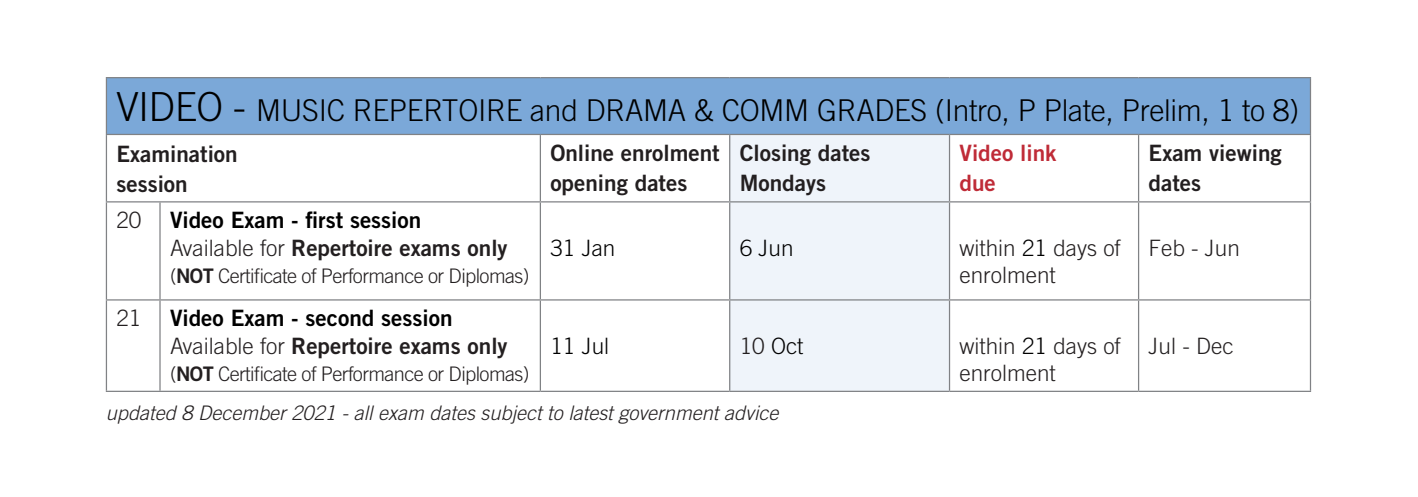
<style>
.page{position:relative;width:1418px;height:497px;background:#fff}
.page>*{position:absolute;margin:0;border:0;box-sizing:border-box;transform-origin:0 0}
.Paragraph_Style_1{font:300 30px "Trade Gothic LT Std";letter-spacing:-.01em;color:#000}
.Table_Body{font:22.5px/27.5px "Trade Gothic LT Std Bd 2";color:#000}
.Table_column_heading{font:22.5px/30px "Trade Gothic LT Std Bd 2";color:#231f20}
.Table_Body-2{font:300 22.5px/27.5px "Trade Gothic LT Std";color:#231f20}
.Table_Body-3{font:300 22.5px "Trade Gothic LT Std";color:#000}
.Table_column_heading-2{font:22.5px/30px "Trade Gothic LT Std Bd 2";color:#bf2b37}
.Table_Body-4{font:300 20px "Trade Gothic LT Std";letter-spacing:-.03em;color:#231f20}
.t1{font:italic 300 20px "Trade Gothic LT Std";color:#231f20}
.s1{font-size:40px}
.s2{font-family:"Trade Gothic LT Std";font-weight:300;color:#231f20}
.s3{color:#231f20}
.s4{font-family:"Trade Gothic LT Std Bd 2";font-weight:400}
.s5{color:#000}
</style>
<div class="page">
<div style="left:106px;top:78px;width:1204px;height:56px;background:#7ba8d8"></div>
<div style="left:730px;top:135px;width:218px;height:255px;background:#eff4fa"></div>
<hr style="left:106px;top:77px;width:54px;height:1px;background:#808285">
<hr style="left:106px;top:78px;width:1px;height:56px;background:#808285">
<hr style="left:160px;top:77px;width:380px;height:1px;background:#808285">
<hr style="left:540px;top:77px;width:189px;height:1px;background:#808285">
<hr style="left:729px;top:77px;width:220px;height:1px;background:#808285">
<hr style="left:949px;top:77px;width:189px;height:1px;background:#808285">
<hr style="left:1138px;top:77px;width:172px;height:1px;background:#808285">
<hr style="left:1309px;top:78px;width:1px;height:56px;background:#808285">
<hr style="left:106px;top:134px;width:54px;height:1px;background:#808285">
<hr style="left:160px;top:134px;width:380px;height:1px;background:#808285">
<hr style="left:540px;top:134px;width:189px;height:1px;background:#808285">
<hr style="left:729px;top:134px;width:220px;height:1px;background:#808285">
<hr style="left:949px;top:134px;width:189px;height:1px;background:#808285">
<hr style="left:1138px;top:134px;width:172px;height:1px;background:#808285">
<hr style="left:106px;top:135px;width:1px;height:66px;background:#808285">
<hr style="left:539px;top:135px;width:2px;height:66px;background:#808285">
<hr style="left:729px;top:135px;width:1px;height:66px;background:#808285">
<hr style="left:948px;top:135px;width:2px;height:66px;background:#808285">
<hr style="left:1137px;top:135px;width:2px;height:66px;background:#808285">
<hr style="left:1309px;top:135px;width:1px;height:66px;background:#808285">
<hr style="left:106px;top:201px;width:54px;height:1px;background:#808285">
<hr style="left:106px;top:202px;width:1px;height:97px;background:#808285">
<hr style="left:160px;top:201px;width:380px;height:1px;background:#808285">
<hr style="left:159px;top:202px;width:2px;height:97px;background:#808285">
<hr style="left:540px;top:201px;width:189px;height:1px;background:#808285">
<hr style="left:539px;top:202px;width:2px;height:97px;background:#808285">
<hr style="left:729px;top:201px;width:220px;height:1px;background:#808285">
<hr style="left:729px;top:202px;width:1px;height:97px;background:#808285">
<hr style="left:949px;top:201px;width:189px;height:1px;background:#808285">
<hr style="left:948px;top:202px;width:2px;height:97px;background:#808285">
<hr style="left:1138px;top:201px;width:172px;height:1px;background:#808285">
<hr style="left:1137px;top:202px;width:2px;height:97px;background:#808285">
<hr style="left:1309px;top:202px;width:1px;height:97px;background:#808285">
<hr style="left:106px;top:299px;width:54px;height:1px;background:#808285">
<hr style="left:106px;top:300px;width:1px;height:90px;background:#808285">
<hr style="left:160px;top:299px;width:380px;height:1px;background:#808285">
<hr style="left:159px;top:300px;width:2px;height:90px;background:#808285">
<hr style="left:540px;top:299px;width:189px;height:1px;background:#808285">
<hr style="left:539px;top:300px;width:2px;height:90px;background:#808285">
<hr style="left:729px;top:299px;width:220px;height:1px;background:#808285">
<hr style="left:729px;top:300px;width:1px;height:90px;background:#808285">
<hr style="left:949px;top:299px;width:189px;height:1px;background:#808285">
<hr style="left:948px;top:300px;width:2px;height:90px;background:#808285">
<hr style="left:1138px;top:299px;width:172px;height:1px;background:#808285">
<hr style="left:1137px;top:300px;width:2px;height:90px;background:#808285">
<hr style="left:1309px;top:300px;width:1px;height:90px;background:#808285">
<hr style="left:106px;top:390px;width:54px;height:1px;background:#808285">
<hr style="left:160px;top:390px;width:380px;height:1px;background:#808285">
<hr style="left:540px;top:390px;width:189px;height:1px;background:#808285">
<hr style="left:729px;top:390px;width:220px;height:1px;background:#808285">
<hr style="left:949px;top:390px;width:189px;height:1px;background:#808285">
<hr style="left:1138px;top:390px;width:172px;height:1px;background:#808285">
<p class="Paragraph_Style_1" style="left:116px;top:92px;width:1184px"><span class="s1">VIDEO -</span> MUSIC REPERTOIRE and DRAMA &amp; COMM GRADES (Intro, P Plate, Prelim, 1 to 8)</p>
<h4 class="Table_column_heading" style="left:116px;top:138px;width:123px">Examination session</h4>
<h4 class="Table_column_heading" style="left:550px;top:137px;width:171px">Online enrolment opening dates</h4>
<h4 class="Table_column_heading" style="left:739px;top:137px;width:132px">Closing dates<br>Mondays</h4>
<h4 class="Table_column_heading-2" style="left:959px;top:137px;width:98px">Video link due</h4>
<h4 class="Table_column_heading" style="left:1148px;top:137px;width:135px">Exam viewing dates</h4>
<p class="Table_Body-2" style="left:116px;top:206px;width:27px">20</p>
<p class="Table_Body" style="left:170px;top:206px;width:339px">Video Exam - first session<br><span class="s2">Available for</span> <span class="s3">Repertoire exams only</span></p>
<p class="Table_Body-4" style="left:170px;top:264px;width:361px">(<span class="s4">NOT</span> Certificate of Performance or Diplomas)</p>
<p class="Table_Body-3" style="left:550px;top:234px;width:67px">31 Jan</p>
<p class="Table_Body-3" style="left:739px;top:234px;width:55px">6 Jun</p>
<p class="Table_Body-2" style="left:959px;top:233px;width:163px">within <span class="s5">21</span> days of enrolment</p>
<p class="Table_Body-2" style="left:1148px;top:233px;width:93px">Feb - Jun</p>
<p class="Table_Body-2" style="left:116px;top:304px;width:27px">21</p>
<p class="Table_Body" style="left:170px;top:303px;width:339px">Video Exam - second session<br><span class="s2">Available for</span> <span class="s3">Repertoire exams only</span></p>
<p class="Table_Body-4" style="left:170px;top:362px;width:361px">(<span class="s4">NOT</span> Certificate of Performance or Diplomas)</p>
<p class="Table_Body-3" style="left:550px;top:332px;width:60px">11 Jul</p>
<p class="Table_Body-3" style="left:739px;top:332px;width:65px"><span class="s3">10</span> Oct</p>
<p class="Table_Body-2" style="left:959px;top:331px;width:163px">within <span class="s5">21</span> days of enrolment</p>
<p class="Table_Body-2" style="left:1148px;top:331px;width:87px">Jul - Dec</p>
<p class="t1" style="left:106px;top:400px;width:674px">updated 8 December 2021 - all exam dates subject to latest government advice</p>
</div>
